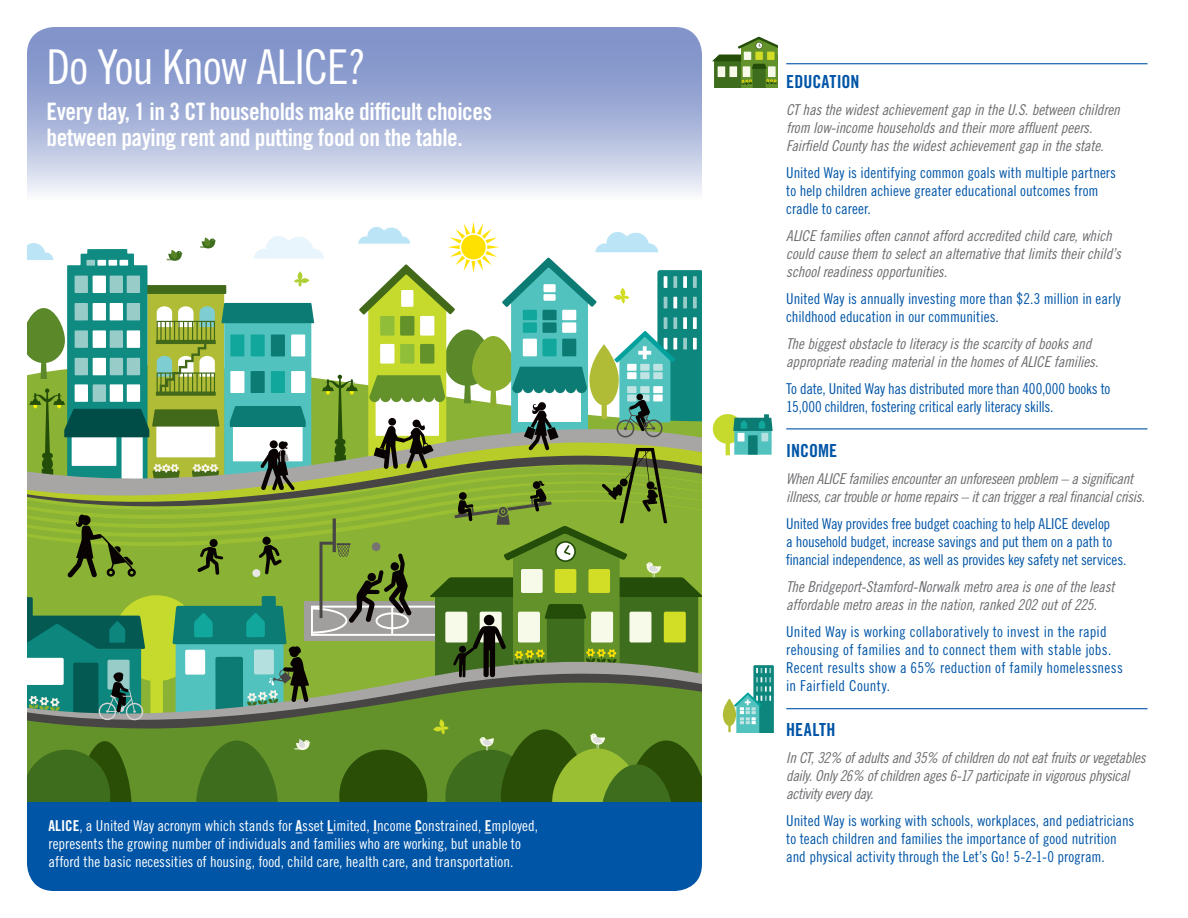
<style>
.page{position:relative;width:1188px;height:918px;background:#fff}
.page>*{position:absolute;margin:0;border:0;box-sizing:border-box;transform-origin:0 0}
.t1{font:48px "Trade Gothic Cond Eighteen";letter-spacing:-.02em;color:#fff}
.t2{font:24px "Trade Gothic Bold Cond Twenty";letter-spacing:-.02em;color:#fff}
.fact_act{font:18px "Trade Gothic Bold Cond Twenty";letter-spacing:.005em;color:#0155a7}
.ACT{font:18px "Trade Gothic Bold Cond Twenty";color:#0155a7}
.ACT-2{font:15px/18px "Trade Gothic Cond Eighteen";letter-spacing:-.005em;color:#0155a7}
.FACT{font:15px/18px "Trade Gothic Cond Eighteen Obl";letter-spacing:-.015em;color:#6c6d70}
.t3{font:15px/18px "Trade Gothic Cond Eighteen";color:#fff}
.ACT-3{font:15px/18px "Trade Gothic Cond Eighteen";letter-spacing:.015em;color:#0155a7}
.ACT-4{font:15px "Trade Gothic Cond Eighteen Obl";letter-spacing:-.01em;color:#6c6d70}
.s1{font-family:"Trade Gothic Bold Cond Twenty"}
</style>
<div class="page">
<div style="left:27px;top:802px;width:675px;height:89px;background:#0155a7"></div>
<svg style="left:27px;top:221px;width:675px;height:581px"></svg>
<svg style="left:27px;top:27px;width:675px;height:167px;background:#a8b4d9"></svg>
<hr style="left:786px;top:63px;width:361px;height:1px;background:#0155a7">
<hr style="left:786px;top:428px;width:361px;height:1px;background:#0155a7">
<hr style="left:786px;top:708px;width:361px;height:1px;background:#0155a7">
<svg style="left:723px;top:665px;width:51px;height:68px"></svg>
<svg style="left:712px;top:37px;width:66px;height:50px"></svg>
<svg style="left:713px;top:414px;width:60px;height:41px"></svg>
<p class="t1" style="left:47px;top:38px;width:321px">Do You Know ALICE?</p>
<p class="t2" style="left:47px;top:97px;width:447px">Every day, 1 in 3 CT households make difficult choices</p>
<p class="t2" style="left:47px;top:122px;width:418px">between paying rent and putting food on the table.</p>
<p class="t3" style="left:49px;top:817px;width:491px"><span class="s1">ALICE</span>, a United Way acronym which stands for <span class="s1">A</span>sset <span class="s1">L</span>imited, <span class="s1">I</span>ncome <span class="s1">C</span>onstrained, <span class="s1">E</span>mployed, represents the growing number of individuals and families who are working, but unable to afford the basic necessities of housing, food, child care, health care, and transportation.</p>
<p class="fact_act" style="left:786px;top:71px;width:75px">EDUCATION</p>
<p class="FACT" style="left:786px;top:101px;width:335px">CT has the widest achievement gap in the U.S. between children</p>
<p class="FACT" style="left:786px;top:119px;width:308px">from low-income households and their more affluent peers.</p>
<p class="FACT" style="left:786px;top:137px;width:319px">Fairfield County has the widest achievement gap in the state.</p>
<p class="ACT-2" style="left:786px;top:164px;width:331px">United Way is identifying common goals with multiple partners</p>
<p class="ACT-2" style="left:786px;top:182px;width:314px">to help children achieve greater educational outcomes from</p>
<p class="ACT-2" style="left:786px;top:200px;width:86px">cradle to career.</p>
<p class="ACT-4" style="left:786px;top:227px;width:327px">ALICE families often cannot afford accredited child care, which</p>
<p class="ACT-4" style="left:786px;top:245px;width:336px">could cause them to select an alternative that limits their child’s</p>
<p class="ACT-4" style="left:786px;top:263px;width:162px">school readiness opportunities.</p>
<p class="ACT-2" style="left:786px;top:290px;width:336px">United Way is annually investing more than $2.3 million in early childhood education in our communities.</p>
<p class="FACT" style="left:786px;top:335px;width:307px">The biggest obstacle to literacy is the scarcity of books and</p>
<p class="FACT" style="left:786px;top:353px;width:314px">appropriate reading material in the homes of ALICE families.</p>
<p class="ACT-2" style="left:786px;top:380px;width:326px">To date, United Way has distributed more than 400,000 books to</p>
<p class="ACT-2" style="left:786px;top:398px;width:269px">15,000 children, fostering critical early literacy skills.</p>
<p class="ACT" style="left:786px;top:440px;width:53px">INCOME</p>
<p class="FACT" style="left:786px;top:470px;width:360px">When ALICE families encounter an unforeseen problem – a significant illness, car trouble or home repairs – it can trigger a real financial crisis.</p>
<p class="ACT-2" style="left:786px;top:515px;width:326px">United Way provides free budget coaching to help ALICE develop</p>
<p class="ACT-2" style="left:786px;top:533px;width:328px">a household budget, increase savings and put them on a path to</p>
<p class="ACT-2" style="left:786px;top:551px;width:342px">financial independence, as well as provides key safety net services.</p>
<p class="FACT" style="left:786px;top:578px;width:330px">The Bridgeport-Stamford-Norwalk metro area is one of the least affordable metro areas in the nation, ranked 202 out of 225.</p>
<p class="ACT-3" style="left:786px;top:623px;width:327px">United Way is working collaboratively to invest in the rapid rehousing of families and to connect them with stable jobs.</p>
<p class="ACT-3" style="left:786px;top:659px;width:338px">Recent results show a 65% reduction of family homelessness</p>
<p class="ACT-3" style="left:786px;top:677px;width:105px">in Fairfield County.</p>
<p class="fact_act" style="left:786px;top:719px;width:51px">HEALTH</p>
<p class="FACT" style="left:786px;top:749px;width:361px">In CT, 32% of adults and 35% of children do not eat fruits or vegetables daily. Only 26% of children ages 6-17 participate in vigorous physical activity every day.</p>
<p class="ACT-2" style="left:786px;top:812px;width:350px">United Way is working with schools, workplaces, and pediatricians</p>
<p class="ACT-2" style="left:786px;top:830px;width:332px">to teach children and families the importance of good nutrition</p>
<p class="ACT-2" style="left:786px;top:848px;width:320px">and physical activity through the Let’s Go! 5-2-1-0 program.</p>
</div>
